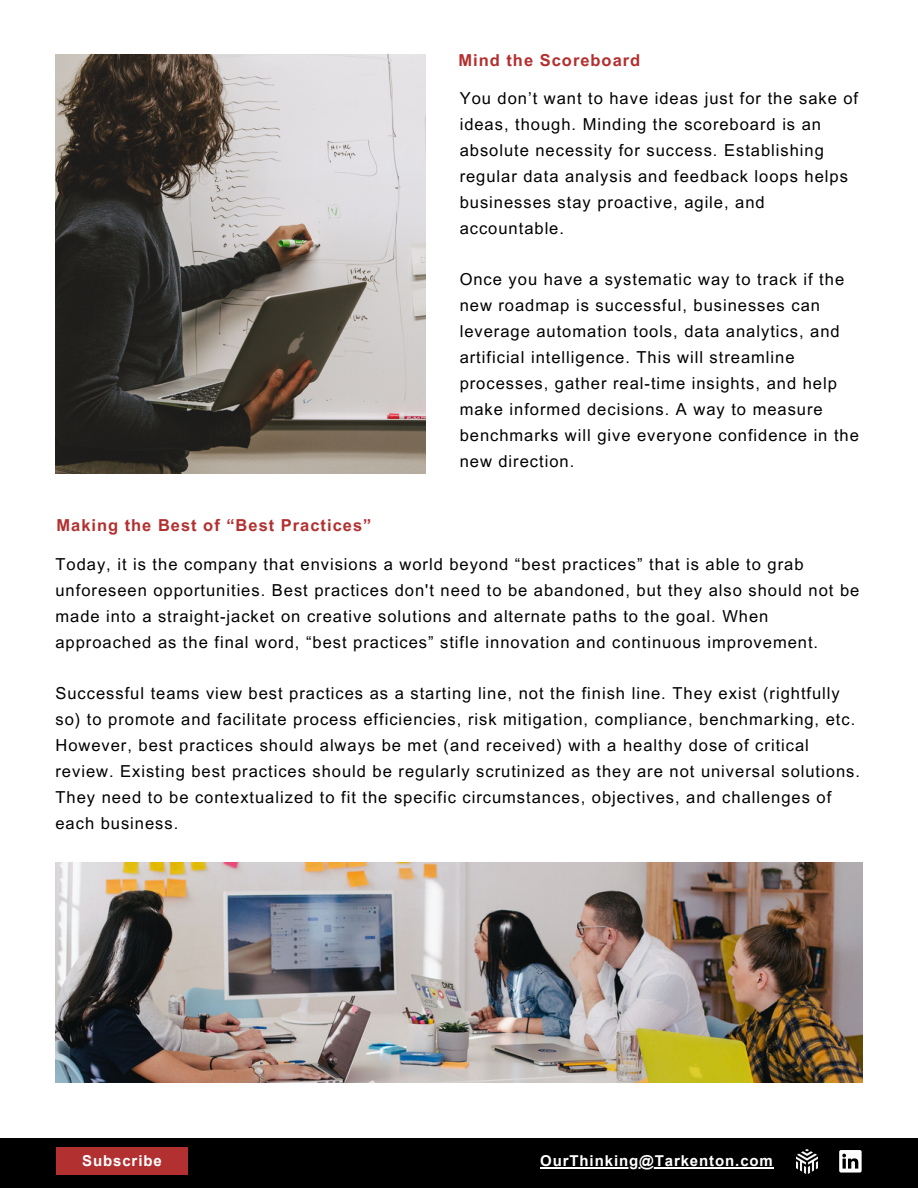
<style>
.page{position:relative;width:918px;height:1188px;background:#fff}
.page>*{position:absolute;margin:0;border:0;box-sizing:border-box;transform-origin:0 0}
.t1{font:16.5px/25.8px "Arial MT Pro";letter-spacing:.06em;color:#000}
.t2{font:700 16.5px "Arial MT Pro";letter-spacing:.06em;color:#b33030}
.t3{font:700 15px "Arial";letter-spacing:.06em;color:#fff}
</style>
<div class="page">
<div style="left:0;top:1138px;width:918px;height:50px;background:#000"></div>
<svg style="left:839px;top:1150px;width:23px;height:23px"></svg>
<img style="left:796px;top:1149px;width:22px;height:25px">
<div style="left:56px;top:1147px;width:132px;height:28px;background:#b33030"></div>
<hr style="left:540px;top:1167px;width:234px;height:2px;background:#fff">
<img style="left:55px;top:54px;width:371px;height:420px">
<img style="left:55px;top:862px;width:807px;height:221px">
<p class="t2" style="left:56px;top:519px;width:316px">Making the Best of “Best Practices”</p>
<p class="t2" style="left:459px;top:54px;width:183px">Mind the Scoreboard</p>
<p class="t1" style="left:460px;top:88px;width:400px">You don’t want to have ideas just for the sake of ideas, though. Minding the scoreboard is an absolute necessity for success. Establishing regular data analysis and feedback loops helps businesses stay proactive, agile, and accountable.</p>
<p class="t1" style="left:460px;top:269px;width:401px">Once you have a systematic way to track if the new roadmap is successful, businesses can leverage automation tools, data analytics, and artificial intelligence. This will streamline processes, gather real-time insights, and help make informed decisions. A way to measure benchmarks will give everyone confidence in the new direction.</p>
<p class="t1" style="left:55px;top:553px;width:805px">Today, it is the company that envisions a world beyond “best practices” that is able to grab unforeseen opportunities. Best practices don't need to be abandoned, but they also should not be made into a straight-jacket on creative solutions and alternate paths to the goal. When approached as the final word, “best practices” stifle innovation and continuous improvement.</p>
<p class="t1" style="left:55px;top:683px;width:806px">Successful teams view best practices as a starting line, not the finish line. They exist (rightfully so) to promote and facilitate process efficiencies, risk mitigation, compliance, benchmarking, etc.<br>However, best practices should always be met (and received) with a healthy dose of critical review. Existing best practices should be regularly scrutinized as they are not universal solutions.<br>They need to be contextualized to fit the specific circumstances, objectives, and challenges of each business.</p>
<p class="t3" style="left:82px;top:1153px;width:81px">Subscribe</p>
<p class="t3" style="left:540px;top:1153px;width:234px">OurThinking@Tarkenton.com</p>
<p class="t3" style="left:540px;top:1156px;width:234px">OurThinking@Tarkenton.com</p>
</div>
